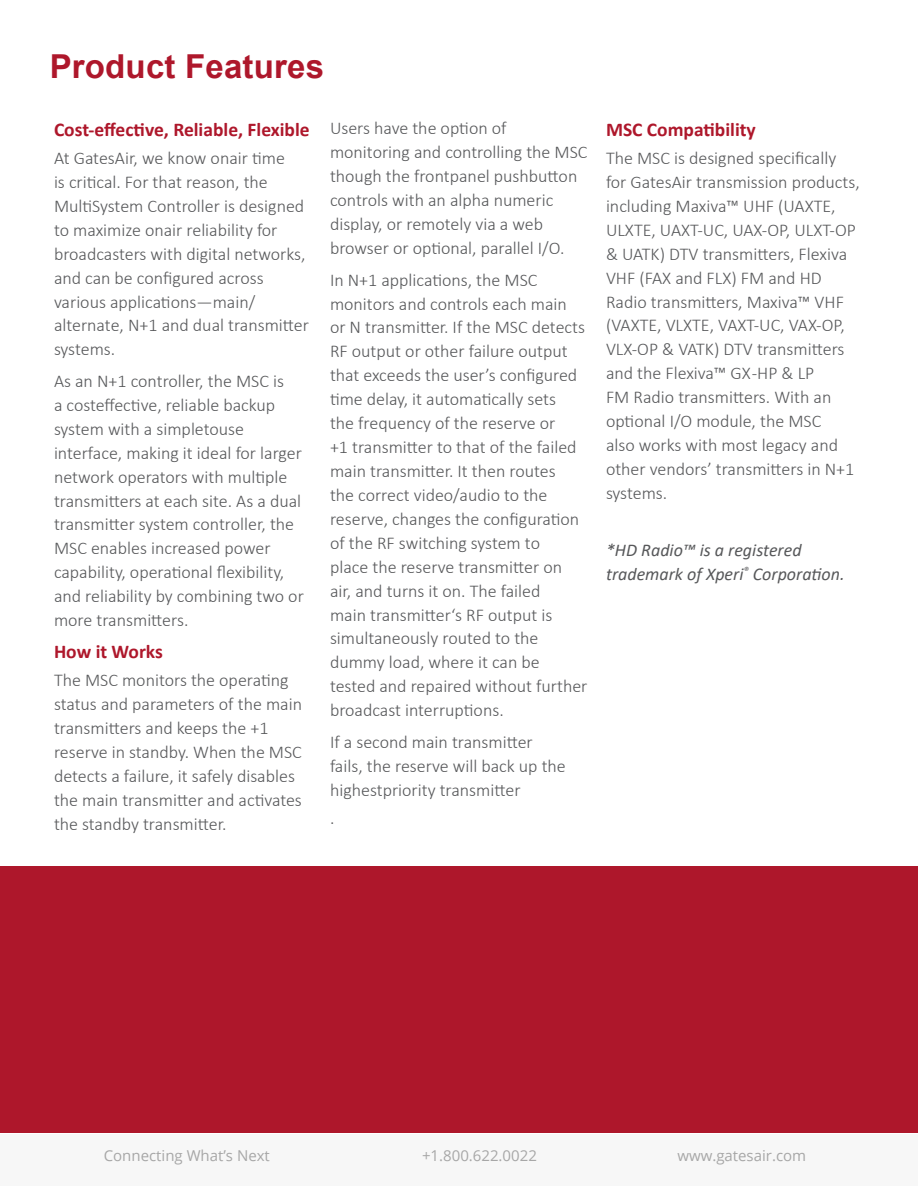
<style>
.page{position:relative;width:918px;height:1188px;background:#fff}
.page>*{position:absolute;margin:0;border:0;box-sizing:border-box;transform-origin:0 0}
.Heading_2{font:700 33px "Arial";letter-spacing:.005em;color:#ae172b}
.Body_Text{font:700 19.5px "Calibri";color:#ae172b}
.Body_Text-2{font:300 18px/23.9px "Calibri";color:#57585a}
.Body_Text-3{font:italic 18px/23.9px "Calibri";color:#57585a}
.t1{font:15px "Open Sans";color:#a7a7a7}
</style>
<div class="page">
<div style="left:0;top:1134px;width:918px;height:52px;background:#f7f7f7"></div>
<div style="left:0;top:866px;width:918px;height:266px;background:#ae172b"></div>
<p class="Heading_2" style="left:50px;top:43px;width:276px">Product Features</p>
<p class="Body_Text" style="left:54px;top:115px;width:257px">Cost--effective, Reliable, Flexible</p>
<p class="Body_Text-2" style="left:54px;top:146px;width:257px">At GatesAir, we know onair time<br>is critical. For that reason, the<br>MultiSystem Controller is designed to maximize onair reliability for broadcasters with digital networks, and can be configured across various applications—main/ alternate, N+1 and dual transmitter systems.</p>
<p class="Body_Text-2" style="left:54px;top:369px;width:251px">As an N+1 controller, the MSC is<br>a costeffective, reliable backup system with a simpletouse interface, making it ideal for larger network operators with multiple transmitters at each site. As a dual transmitter system controller, the<br>MSC enables increased power capability, operational flexibility, and reliability by combining two or more transmitters.</p>
<p class="Body_Text" style="left:54px;top:637px;width:110px">How it Works</p>
<p class="Body_Text-2" style="left:54px;top:668px;width:250px">The MSC monitors the operating status and parameters of the main transmitters and keeps the +1 reserve in standby. When the MSC detects a failure, it safely disables the main transmitter and activates the standby transmitter.</p>
<p class="Body_Text-2" style="left:330px;top:116px;width:259px">Users have the option of monitoring and controlling the MSC though the frontpanel pushbutton controls with an alpha numeric display, or remotely via a web browser or optional, parallel I/O.</p>
<p class="Body_Text-2" style="left:330px;top:268px;width:259px">In N+1 applications, the MSC monitors and controls each main<br>or N transmitter. If the MSC detects<br>RF output or other failure output that exceeds the user’s configured time delay, it automatically sets<br>the frequency of the reserve or<br>+1 transmitter to that of the failed main transmitter. It then routes<br>the correct video/audio to the reserve, changes the configuration of the RF switching system to<br>place the reserve transmitter on air, and turns it on. The failed<br>main transmitter‘s RF output is simultaneously routed to the dummy load, where it can be tested and repaired without further broadcast interruptions.</p>
<p class="Body_Text-2" style="left:330px;top:730px;width:237px">If a second main transmitter fails, the reserve will back up the highestpriority transmitter</p>
<p class="Body_Text-2" style="left:330px;top:806px;width:6px">.</p>
<p class="Body_Text" style="left:606px;top:115px;width:151px">MSC Compatibility</p>
<p class="Body_Text-2" style="left:606px;top:146px;width:255px">The MSC is designed specifically for GatesAir transmission products, including Maxiva™ UHF (UAXTE,<br>ULXTE, UAXT-UC, UAX-OP, ULXT-OP &amp; UATK) DTV transmitters, Flexiva<br>VHF (FAX and FLX) FM and HD<br>Radio transmitters, Maxiva™ VHF (VAXTE, VLXTE, VAXT-UC, VAX-OP,<br>VLX-OP &amp; VATK) DTV transmitters and the Flexiva™ GX -HP &amp; LP<br>FM Radio transmitters. With an optional I/O module, the MSC<br>also works with most legacy and other vendors’ transmitters in N+1 systems.</p>
<p class="Body_Text-3" style="left:606px;top:537px;width:240px">*HD Radio™ is a registered trademark of Xperi<sup>®</sup> Corporation.</p>
<p class="t1" style="left:104px;top:1145px;width:168px">Connecting What’s Next</p>
<p class="t1" style="left:422px;top:1145px;width:116px">+1.800.622.0022</p>
<p class="t1" style="left:677px;top:1145px;width:130px">www.gatesair.com</p>
</div>
